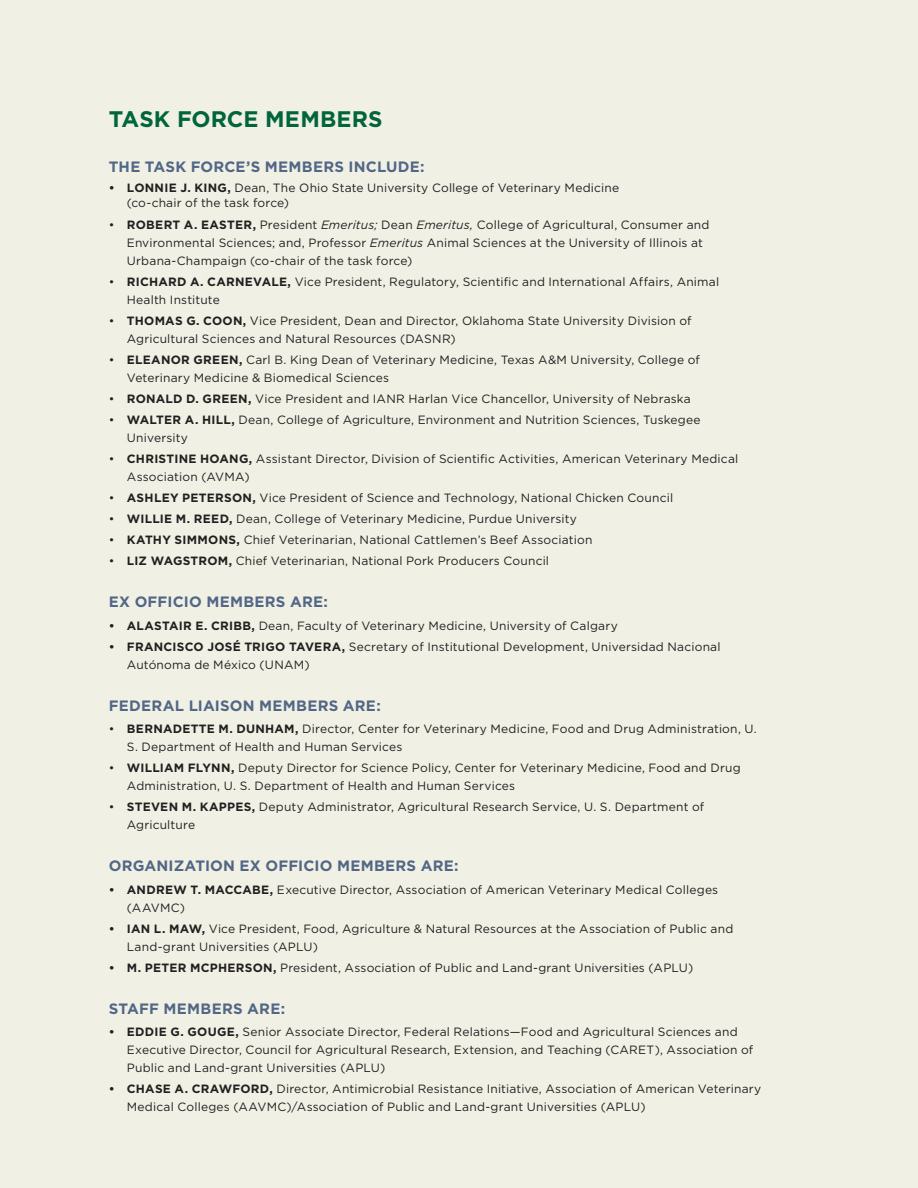
<style>
.page{position:relative;width:918px;height:1188px;background:#f1f0e4}
.page>*{position:absolute;margin:0;border:0;box-sizing:border-box;transform-origin:0 0}
._02_Head_Level_B{font:700 22.5px "Gotham";letter-spacing:.005em;color:#00653a}
.Task_force_sub{font:700 15px "Gotham";letter-spacing:.015em;color:#526786}
.task_force_text{font:12px/18px "Gotham";letter-spacing:.015em;color:#231f20}
._01_Body{font:12px/15px "Gotham";letter-spacing:.015em;color:#231f20}
.s1{font-weight:700}
.s2{font-style:italic}
</style>
<div class="page">
<p class="_02_Head_Level_B" style="left:109px;top:106px;width:275px">TASK FORCE MEMBERS</p>
<p class="Task_force_sub" style="left:109px;top:158px;width:317px">THE TASK FORCE’S MEMBERS INCLUDE:</p>
<p class="_01_Body" style="left:127px;top:180px;width:494px;text-indent:-18px"><span class="s1">• LONNIE J. KING,</span> Dean, The Ohio State University College of Veterinary Medicine (co-chair of the task force)</p>
<p class="task_force_text" style="left:127px;top:216px;width:584px;text-indent:-18px">• <span class="s1">ROBERT A. EASTER,</span> President <span class="s2">Emeritus;</span> Dean <span class="s2">Emeritus,</span> College of Agricultural, Consumer and<br>Environmental Sciences; and, Professor <span class="s2">Emeritus</span> Animal Sciences at the University of Illinois at<br>Urbana-Champaign (co-chair of the task force)</p>
<p class="task_force_text" style="left:127px;top:273px;width:594px;text-indent:-18px">• <span class="s1">RICHARD A. CARNEVALE,</span> Vice President, Regulatory, Scientific and International Affairs, Animal<br>Health Institute</p>
<p class="task_force_text" style="left:127px;top:312px;width:566px;text-indent:-18px">• <span class="s1">THOMAS G. COON,</span> Vice President, Dean and Director, Oklahoma State University Division of<br>Agricultural Sciences and Natural Resources (DASNR)</p>
<p class="task_force_text" style="left:127px;top:351px;width:575px;text-indent:-18px">• <span class="s1">ELEANOR GREEN,</span> Carl B. King Dean of Veterinary Medicine, Texas A&amp;M University, College of<br>Veterinary Medicine &amp; Biomedical Sciences</p>
<p class="task_force_text" style="left:109px;top:390px;width:583px">• <span class="s1">RONALD D. GREEN,</span> Vice President and IANR Harlan Vice Chancellor, University of Nebraska</p>
<p class="task_force_text" style="left:127px;top:411px;width:575px;text-indent:-18px">• <span class="s1">WALTER A. HILL,</span> Dean, College of Agriculture, Environment and Nutrition Sciences, Tuskegee<br>University</p>
<p class="task_force_text" style="left:127px;top:450px;width:613px;text-indent:-18px">• <span class="s1">CHRISTINE HOANG,</span> Assistant Director, Division of Scientific Activities, American Veterinary Medical<br>Association (AVMA)</p>
<p class="task_force_text" style="left:109px;top:489px;width:566px">• <span class="s1">ASHLEY PETERSON,</span> Vice President of Science and Technology, National Chicken Council</p>
<p class="task_force_text" style="left:109px;top:510px;width:470px">• <span class="s1">WILLIE M. REED,</span> Dean, College of Veterinary Medicine, Purdue University</p>
<p class="task_force_text" style="left:109px;top:531px;width:485px">• <span class="s1">KATHY SIMMONS,</span> Chief Veterinarian, National Cattlemen’s Beef Association</p>
<p class="task_force_text" style="left:109px;top:552px;width:442px">• <span class="s1">LIZ WAGSTROM,</span> Chief Veterinarian, National Pork Producers Council</p>
<p class="Task_force_sub" style="left:109px;top:593px;width:221px">EX OFFICIO MEMBERS ARE:</p>
<p class="task_force_text" style="left:109px;top:616px;width:510px"><span class="s1">• ALASTAIR E. CRIBB,</span> Dean, Faculty of Veterinary Medicine, University of Calgary</p>
<p class="task_force_text" style="left:127px;top:637px;width:595px;text-indent:-18px"><span class="s1">• FRANCISCO JOSÉ TRIGO TAVERA,</span> Secretary of Institutional Development, Universidad Nacional<br>Autónoma de México (UNAM)</p>
<p class="Task_force_sub" style="left:109px;top:697px;width:273px">FEDERAL LIAISON MEMBERS ARE:</p>
<p class="task_force_text" style="left:127px;top:720px;width:631px;text-indent:-18px">• <span class="s1">BERNADETTE M. DUNHAM,</span> Director, Center for Veterinary Medicine, Food and Drug Administration, U.<br>S. Department of Health and Human Services</p>
<p class="task_force_text" style="left:127px;top:759px;width:615px;text-indent:-18px">• <span class="s1">WILLIAM FLYNN,</span> Deputy Director for Science Policy, Center for Veterinary Medicine, Food and Drug<br>Administration, U. S. Department of Health and Human Services</p>
<p class="task_force_text" style="left:127px;top:798px;width:579px;text-indent:-18px">• <span class="s1">STEVEN M. KAPPES,</span> Deputy Administrator, Agricultural Research Service, U. S. Department of<br>Agriculture</p>
<p class="Task_force_sub" style="left:109px;top:857px;width:351px">ORGANIZATION EX OFFICIO MEMBERS ARE:</p>
<p class="task_force_text" style="left:127px;top:880px;width:593px;text-indent:-18px"><span class="s1">• ANDREW T. MACCABE,</span> Executive Director, Association of American Veterinary Medical Colleges (AAVMC)</p>
<p class="task_force_text" style="left:127px;top:919px;width:608px;text-indent:-18px"><span class="s1">• IAN L. MAW,</span> Vice President, Food, Agriculture &amp; Natural Resources at the Association of Public and<br>Land-grant Universities (APLU)</p>
<p class="task_force_text" style="left:109px;top:958px;width:586px"><span class="s1">• M. PETER MCPHERSON,</span> President, Association of Public and Land-grant Universities (APLU)</p>
<p class="Task_force_sub" style="left:109px;top:1000px;width:178px">STAFF MEMBERS ARE:</p>
<p class="task_force_text" style="left:127px;top:1023px;width:628px;text-indent:-18px"><span class="s1">• EDDIE G. GOUGE,</span> Senior Associate Director, Federal Relations—Food and Agricultural Sciences and<br>Executive Director, Council for Agricultural Research, Extension, and Teaching (CARET), Association of<br>Public and Land-grant Universities (APLU)</p>
<p class="task_force_text" style="left:127px;top:1080px;width:636px;text-indent:-18px"><span class="s1">• CHASE A. CRAWFORD,</span> Director, Antimicrobial Resistance Initiative, Association of American Veterinary<br>Medical Colleges (AAVMC)/Association of Public and Land-grant Universities (APLU)</p>
</div>
